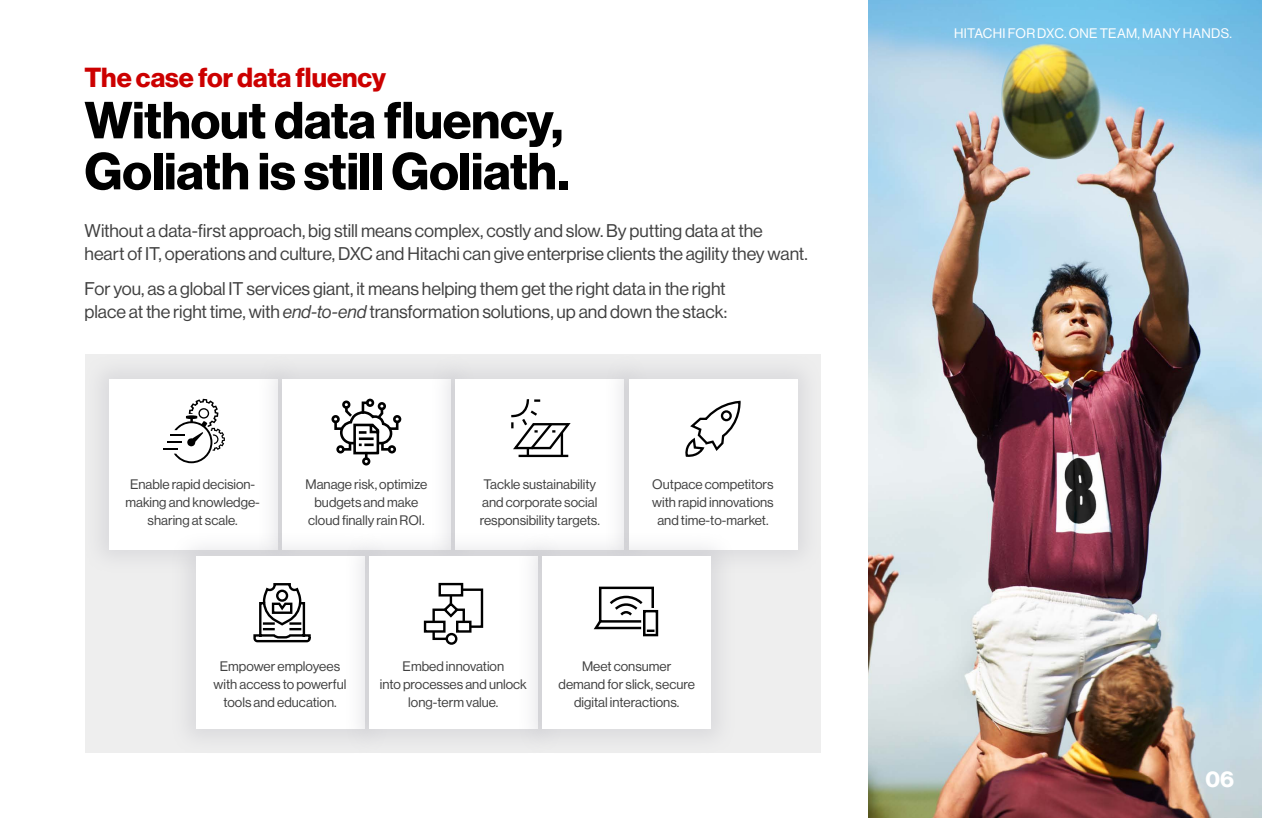
<style>
.page{position:relative;width:1262px;height:818px;background:#fff}
.page>*{position:absolute;margin:0;border:0;box-sizing:border-box;transform-origin:0 0}
.t1{font:51px/51px "N Haas Grotesk DS Pro 75 Bd";letter-spacing:-.005em;color:#000}
.t2{font:27px "N Haas Grotesk DS Pro 75 Bd";color:#c00}
.t3{font:22.5px "N Haas Grotesk DS Pro 75 Bd";color:#fff}
.t4{font:18px/22.5px "N Haas Grotesk DS Pro 55 Rg";letter-spacing:-.005em;color:#414141}
.t5{font:13.5px/18px "N Haas Grotesk DS Pro 55 Rg";color:#414141;text-align:center}
.t6{font:13.5px "N Haas Grotesk DS Pro 55 Rg";letter-spacing:.02em;color:#fff}
.s1{font-family:"N Haas Grotesk DS Pro 56 It"}
</style>
<div class="page">
<div style="left:85px;top:354px;width:736px;height:399px;background:#eee"></div>
<div style="left:83px;top:353px;width:220px;height:222px;background:#e9e9ea"></div>
<div style="left:109px;top:378px;width:168px;height:171px;background:#fff"></div>
<div style="left:257px;top:353px;width:219px;height:222px;background:#b4b4bc;opacity:.33"></div>
<div style="left:282px;top:378px;width:168px;height:171px;background:#fff"></div>
<div style="left:430px;top:353px;width:219px;height:222px;background:#b4b4bc;opacity:.33"></div>
<div style="left:456px;top:378px;width:168px;height:171px;background:#fff"></div>
<div style="left:603px;top:353px;width:219px;height:222px;background:#b4b4bc;opacity:.33"></div>
<div style="left:629px;top:378px;width:168px;height:171px;background:#fff"></div>
<img style="left:868px;top:0;width:394px;height:818px">
<div style="left:170px;top:530px;width:219px;height:225px;background:#b4b4bc;opacity:.33"></div>
<div style="left:196px;top:556px;width:168px;height:173px;background:#fff"></div>
<div style="left:344px;top:530px;width:219px;height:225px;background:#b4b4bc;opacity:.33"></div>
<div style="left:369px;top:556px;width:168px;height:173px;background:#fff"></div>
<div style="left:517px;top:530px;width:219px;height:225px;background:#b4b4bc;opacity:.33"></div>
<div style="left:543px;top:556px;width:168px;height:173px;background:#fff"></div>
<svg style="left:253px;top:583px;width:58px;height:60px"></svg>
<div style="left:276px;top:589px;width:12px;height:12px;border:2px solid #000;border-radius:50%"></div>
<div style="left:445px;top:632px;width:12px;height:12px;border:2px solid #000;border-radius:50%"></div>
<div style="left:424px;top:620px;width:21px;height:12px;border:2px solid #000"></div>
<div style="left:438px;top:583px;width:25px;height:13px;border:2px solid #000"></div>
<svg style="left:431px;top:587px;width:53px;height:54px"></svg>
<div style="left:643px;top:610px;width:15px;height:26px;border:2px solid #000"></div>
<svg style="left:593px;top:586px;width:62px;height:46px"></svg>
<svg style="left:164px;top:399px;width:61px;height:64px"></svg>
<div style="left:331px;top:415px;width:9px;height:8px;border:3px solid #000;border-radius:50%"></div>
<div style="left:393px;top:415px;width:8px;height:8px;border:3px solid #000;border-radius:50%"></div>
<div style="left:362px;top:457px;width:8px;height:8px;border:3px solid #000;border-radius:50%"></div>
<div style="left:366px;top:398px;width:8px;height:9px;border:3px solid #000;border-radius:50%"></div>
<svg style="left:333px;top:400px;width:67px;height:58px"></svg>
<hr style="left:518px;top:454px;width:50px;height:3px;background:#000">
<svg style="left:511px;top:399px;width:60px;height:57px"></svg>
<svg style="left:685px;top:402px;width:56px;height:55px"></svg>
<div style="left:721px;top:410px;width:11px;height:11px;border:2px solid #000;border-radius:50%"></div>
<img style="left:996px;top:42px;width:113px;height:125px">
<h2 class="t2" style="left:85px;top:62px;width:303px">The case for data fluency</h2>
<h1 class="t1" style="left:85px;top:96px;width:486px">Without data fluency,<br>Goliath is still Goliath.</h1>
<h3 class="t4" style="left:85px;top:220px;width:724px">Without a data-first approach, big still means complex, costly and slow. By putting data at the<br>heart of IT, operations and culture, DXC and Hitachi can give enterprise clients the agility they want.</h3>
<h3 class="t4" style="left:85px;top:278px;width:644px">For you, as a global IT services giant, it means helping them get the right data in the right place at the right time, with <span class="s1">end-to-end</span> transformation solutions, up and down the stack:</h3>
<p class="t5" style="left:125px;top:475px;width:136px">Enable rapid decision&shy;making and knowledge&shy;sharing at scale.</p>
<p class="t5" style="left:305px;top:475px;width:123px">Manage risk, optimize budgets and make cloud finally rain ROI.</p>
<p class="t5" style="left:480px;top:475px;width:122px;text-align:left">Tackle sustainability and corporate social responsibility targets.</p>
<p class="t5" style="left:652px;top:475px;width:123px">Outpace competitors with rapid innovations and time-to-market.</p>
<p class="t5" style="left:214px;top:657px;width:134px">Empower employees with access to powerful tools and education.</p>
<p class="t5" style="left:380px;top:657px;width:149px">Embed innovation<br>into processes and unlock long-term value.</p>
<p class="t5" style="left:558px;top:657px;width:138px">Meet consumer demand for slick, secure digital interactions.</p>
<p class="t6" style="left:954px;top:26px;width:279px">HITACHI FOR DXC. ONE TEAM, MANY HANDS.</p>
<h3 class="t3" style="left:1205px;top:766px;width:30px">06</h3>
</div>
